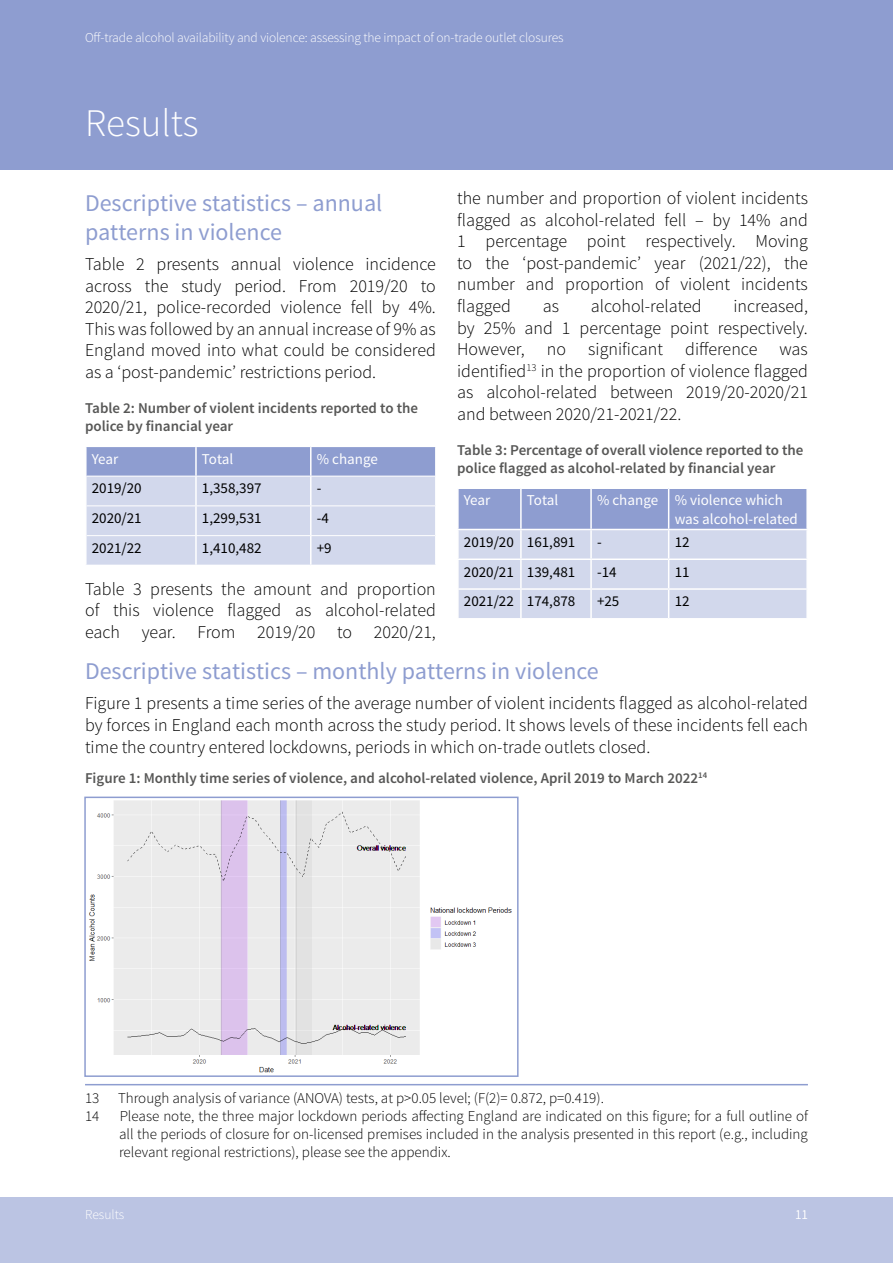
<style>
.page{position:relative;width:893px;height:1263px;background:#fff}
.page>*{position:absolute;margin:0;border:0;box-sizing:border-box;transform-origin:0 0}
.t1{font:300 39px "Source Sans Pro";color:#fff}
.t2{font:24px/28.8px "Source Sans Pro";color:#8e9dd0}
.t3{font:300 18px/21.6px "Source Sans Pro";color:#000;text-align:justify}
.t4{font:300 15px/18px "Source Sans Pro";color:#000}
.t5{font:600 15px/18px "Source Sans Pro";color:#575756}
.t6{font:15px "Source Sans Pro";color:#000}
.t7{font:15px/18px "Source Sans Pro";color:#fff}
.t8{font:15px "Source Sans Pro";color:#010202}
.t9{font:300 13.5px "Source Sans Pro";letter-spacing:-.01em;color:#fff}
.s1{color:#010202}
</style>
<div class="page">
<div style="left:0;top:1197px;width:893px;height:66px;background:#bbc4e3"></div>
<div style="left:0;top:0;width:893px;height:170px;background:#8e9dd0"></div>
<hr style="left:85px;top:1084px;width:723px;height:1px;background:#8e9dd0">
<svg style="left:87px;top:447px;width:348px;height:118px;background:#c1c9e5"></svg>
<hr style="left:195px;top:447px;width:2px;height:29px;background:#fff">
<hr style="left:310px;top:447px;width:2px;height:29px;background:#fff">
<hr style="left:195px;top:476px;width:2px;height:29px;background:#fff">
<hr style="left:310px;top:476px;width:2px;height:29px;background:#fff">
<hr style="left:195px;top:506px;width:2px;height:29px;background:#fff">
<hr style="left:310px;top:506px;width:2px;height:29px;background:#fff">
<hr style="left:195px;top:536px;width:2px;height:29px;background:#fff">
<hr style="left:310px;top:536px;width:2px;height:29px;background:#fff">
<hr style="left:87px;top:476px;width:109px;height:1px;background:#fff">
<hr style="left:196px;top:476px;width:115px;height:1px;background:#fff">
<hr style="left:311px;top:476px;width:124px;height:1px;background:#fff">
<hr style="left:87px;top:505px;width:109px;height:1px;background:#fff">
<hr style="left:196px;top:505px;width:115px;height:1px;background:#fff">
<hr style="left:311px;top:505px;width:124px;height:1px;background:#fff">
<hr style="left:87px;top:535px;width:109px;height:1px;background:#fff">
<hr style="left:196px;top:535px;width:115px;height:1px;background:#fff">
<hr style="left:311px;top:535px;width:124px;height:1px;background:#fff">
<svg style="left:458px;top:488px;width:349px;height:130px;background:#c0c8e4"></svg>
<hr style="left:806px;top:590px;width:2px;height:28px;background:#fff">
<img style="left:89px;top:800px;width:423px;height:273px">
<div style="left:84px;top:796px;width:435px;height:281px;border:2px solid #8e9dd0"></div>
<p class="t9" style="left:85px;top:29px;width:480px">Off-trade alcohol availability and violence: assessing the impact of on-trade outlet closures</p>
<p class="t9" style="left:94px;top:29px;width:5px">f</p>
<h1 class="t1" style="left:85px;top:99px;width:115px">Results</h1>
<h2 class="t2" style="left:85px;top:189px;width:299px">Descriptive statistics – annual patterns in violence</h2>
<p class="t3" style="left:85px;top:253px;width:352px">Table 2 presents annual violence incidence across the study period. From 2019/20 to 2020/21, police-recorded violence fell by 4%.<br>This was followed by an annual increase of 9% as England moved into what could be considered as a ‘post-pandemic’ restrictions period.</p>
<p class="t5" style="left:85px;top:399px;width:335px">Table 2: Number of violent incidents reported to the police by financial year</p>
<p class="t7" style="left:92px;top:450px;width:28px">Year</p>
<p class="t7" style="left:202px;top:450px;width:33px">Total</p>
<p class="t7" style="left:317px;top:450px;width:63px">% change</p>
<p class="t6" style="left:92px;top:479px;width:51px">2019/20</p>
<p class="t6" style="left:202px;top:479px;width:61px">1,358,397</p>
<p class="t6" style="left:317px;top:479px;width:6px">-</p>
<p class="t6" style="left:92px;top:509px;width:51px">2020/21</p>
<p class="t6" style="left:202px;top:509px;width:61px">1,299,531</p>
<p class="t6" style="left:317px;top:509px;width:14px">-4</p>
<p class="t6" style="left:92px;top:539px;width:51px">2021/22</p>
<p class="t6" style="left:202px;top:539px;width:61px">1,410,482</p>
<p class="t6" style="left:317px;top:539px;width:16px">+9</p>
<p class="t3" style="left:85px;top:578px;width:352px">Table 3 presents the amount and proportion of this violence flagged as alcohol-related each year. From 2019/20 to 2020/21,</p>
<p class="t3" style="left:457px;top:187px;width:352px">the number and proportion of violent incidents flagged as alcohol-related fell – by 14% and 1 percentage point respectively. Moving to the ‘post-pandemic’ year (2021/22), the number and proportion of violent incidents flagged</p>
<p class="t3" style="left:457px;top:295px;width:352px;text-indent:276px">increased, by 25% and 1 percentage point respectively.<br>However, no significant difference was identified<sup>13</sup> in the proportion of violence flagged as alcohol-related between 2019/20-2020/21 and between 2020/21-2021/22.</p>
<p class="t5" style="left:457px;top:441px;width:348px">Table 3: Percentage of overall violence reported to the police flagged as alcohol-related by financial year</p>
<p class="t7" style="left:464px;top:492px;width:28px">Year</p>
<p class="t7" style="left:527px;top:492px;width:33px">Total</p>
<p class="t7" style="left:675px;top:492px;width:125px;text-indent:-78px">% change % violence which was alcohol-related</p>
<p class="t6" style="left:464px;top:532px;width:113px">2019/20 <span class="s1">161,891</span></p>
<p class="t8" style="left:597px;top:532px;width:6px">-</p>
<p class="t6" style="left:675px;top:532px;width:16px">12</p>
<p class="t6" style="left:464px;top:562px;width:113px">2020/21 <span class="s1">139,481</span></p>
<p class="t8" style="left:597px;top:562px;width:21px">-14</p>
<p class="t6" style="left:675px;top:562px;width:16px">11</p>
<p class="t6" style="left:464px;top:592px;width:113px">2021/22 <span class="s1">174,878</span></p>
<p class="t8" style="left:597px;top:592px;width:24px">+25</p>
<p class="t6" style="left:675px;top:592px;width:16px">12</p>
<p class="t3" style="left:543px;top:295px;width:18px">as</p>
<p class="t3" style="left:591px;top:295px;width:112px">alcohol-related</p>
<h2 class="t2" style="left:85px;top:657px;width:515px">Descriptive statistics – monthly patterns in violence</h2>
<p class="t3" style="left:85px;top:693px;width:724px">Figure 1 presents a time series of the average number of violent incidents flagged as alcohol-related by forces in England each month across the study period. It shows levels of these incidents fell each time the country entered lockdowns, periods in which on-trade outlets closed.</p>
<p class="t5" style="left:85px;top:770px;width:624px">Figure 1: Monthly time series of violence, and alcohol-related violence, April 2019 to March 2022<sup>14</sup></p>
<p class="t4" style="left:85px;top:1089px;width:520px">13 Through analysis of variance (ANOVA) tests, at p&gt;0.05 level; (F(2)= 0.872, p=0.419).<br>14</p>
<p class="t4" style="left:119px;top:1107px;width:690px;text-align:justify">Please note, the three major lockdown periods affecting England are indicated on this figure; for a full outline of all the periods of closure for on-licensed premises included in the analysis presented in this report (e.g., including relevant regional restrictions), please see the appendix.</p>
<p class="t9" style="left:85px;top:1206px;width:41px">Results</p>
<p class="t9" style="left:795px;top:1206px;width:14px">11</p>
</div>
